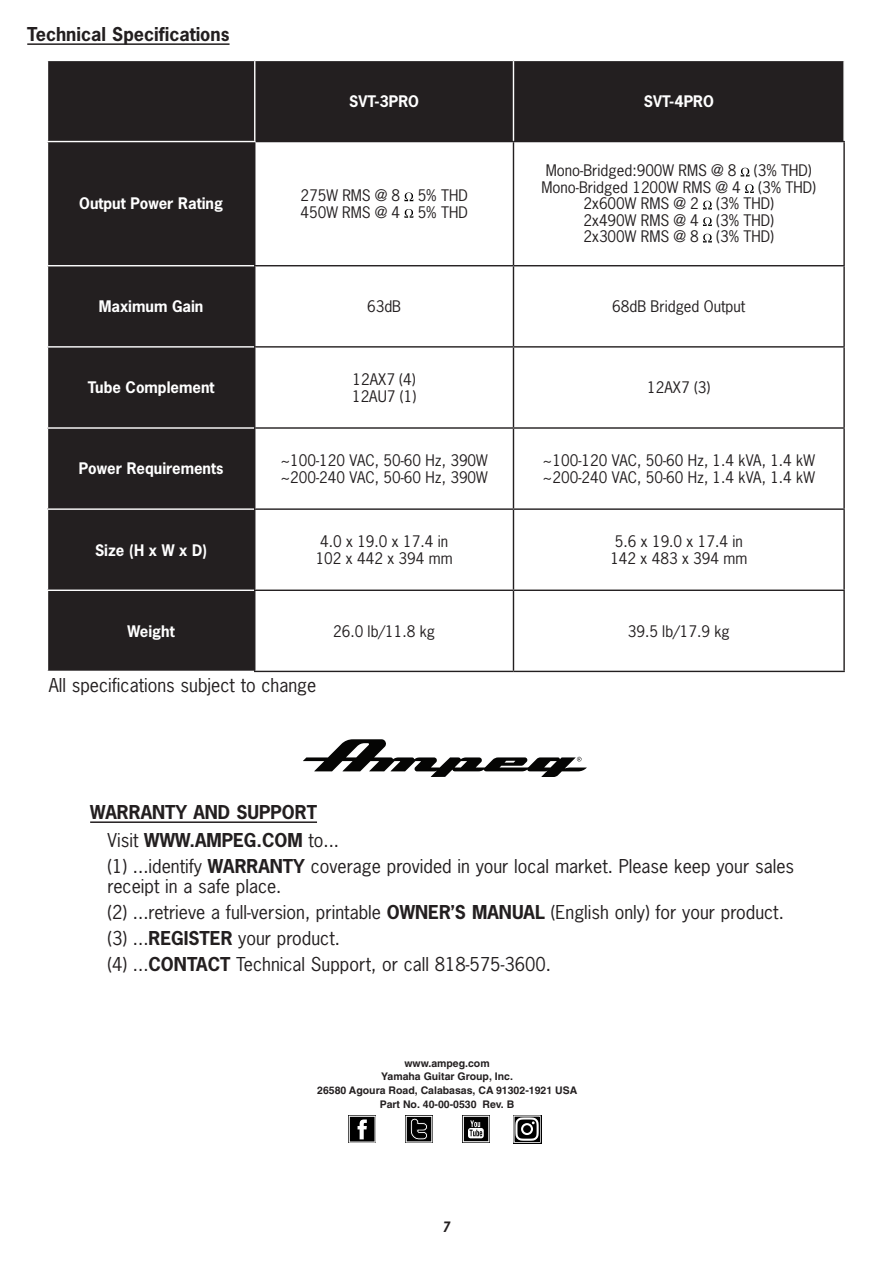
<style>
.page{position:relative;width:893px;height:1263px;background:#fff}
.page>*{position:absolute;margin:0;border:0;box-sizing:border-box;transform-origin:0 0}
.Body{font:18px/19.5px "News Gothic Std";color:#231f20}
.S1{font:700 18px "News Gothic Std";color:#231f20}
.Body-2{font:700 18px "News Gothic Std";color:#231f20}
.Ampeg_Specs_Body{font:15px "News Gothic Std";color:#231f20}
.Ampeg_Specs_Headers{font:700 15px "News Gothic Std";color:#fff}
.t1{font:italic 700 13.5px "News Gothic Std";color:#231f20;scale:.9 1}
.Ampeg_com{font:700 10.5px "Helvetica";color:#231f20}
.s1{font-weight:400}
.s2{font-weight:700}
</style>
<div class="page">
<div style="left:48px;top:61px;width:795px;height:80px;background:#231f20"></div>
<div style="left:47px;top:142px;width:208px;height:124px;background:#231f20"></div>
<div style="left:48px;top:266px;width:206px;height:405px;background:#231f20"></div>
<div style="left:47px;top:428px;width:208px;height:81px;background:#231f20"></div>
<hr style="left:255px;top:141px;width:258px;height:1px;background:#231f20">
<hr style="left:513px;top:141px;width:332px;height:1px;background:#231f20">
<hr style="left:513px;top:142px;width:1px;height:123px;background:#231f20">
<hr style="left:843px;top:142px;width:2px;height:123px;background:#231f20">
<hr style="left:254px;top:265px;width:259px;height:1px;background:#231f20">
<hr style="left:254px;top:266px;width:1px;height:80px;background:#231f20">
<hr style="left:513px;top:265px;width:332px;height:1px;background:#231f20">
<hr style="left:513px;top:266px;width:1px;height:80px;background:#231f20">
<hr style="left:843px;top:266px;width:2px;height:80px;background:#231f20">
<hr style="left:254px;top:348px;width:1px;height:79px;background:#231f20">
<hr style="left:513px;top:348px;width:1px;height:79px;background:#231f20">
<hr style="left:843px;top:348px;width:2px;height:79px;background:#231f20">
<hr style="left:513px;top:429px;width:1px;height:79px;background:#231f20">
<hr style="left:843px;top:429px;width:2px;height:79px;background:#231f20">
<hr style="left:513px;top:510px;width:1px;height:79px;background:#231f20">
<hr style="left:843px;top:510px;width:2px;height:79px;background:#231f20">
<hr style="left:513px;top:591px;width:1px;height:80px;background:#231f20">
<hr style="left:843px;top:591px;width:2px;height:80px;background:#231f20">
<hr style="left:254px;top:61px;width:1px;height:80px;background:#fff">
<hr style="left:513px;top:61px;width:1px;height:80px;background:#fff">
<hr style="left:47px;top:142px;width:1px;height:123px;background:#fff">
<hr style="left:47px;top:265px;width:207px;height:1px;background:#fff">
<hr style="left:47px;top:429px;width:1px;height:79px;background:#fff">
<hr style="left:47px;top:346px;width:207px;height:2px;background:#fff">
<hr style="left:47px;top:427px;width:207px;height:2px;background:#fff">
<hr style="left:47px;top:508px;width:207px;height:2px;background:#fff">
<hr style="left:47px;top:589px;width:207px;height:2px;background:#fff">
<hr style="left:254px;top:346px;width:259px;height:2px;background:#231f20">
<hr style="left:513px;top:346px;width:332px;height:2px;background:#231f20">
<hr style="left:254px;top:427px;width:259px;height:2px;background:#231f20">
<hr style="left:513px;top:427px;width:332px;height:2px;background:#231f20">
<hr style="left:254px;top:508px;width:259px;height:2px;background:#231f20">
<hr style="left:513px;top:508px;width:332px;height:2px;background:#231f20">
<hr style="left:254px;top:589px;width:259px;height:2px;background:#231f20">
<hr style="left:513px;top:589px;width:332px;height:2px;background:#231f20">
<hr style="left:254px;top:671px;width:259px;height:1px;background:#231f20">
<hr style="left:513px;top:671px;width:332px;height:1px;background:#231f20">
<hr style="left:254px;top:510px;width:1px;height:79px;background:#231f20">
<hr style="left:254px;top:591px;width:1px;height:80px;background:#231f20">
<svg style="left:404px;top:192px;width:9px;height:9px"></svg>
<svg style="left:404px;top:209px;width:9px;height:9px"></svg>
<svg style="left:741px;top:168px;width:9px;height:8px"></svg>
<svg style="left:745px;top:184px;width:9px;height:9px"></svg>
<svg style="left:703px;top:201px;width:9px;height:8px"></svg>
<svg style="left:703px;top:217px;width:9px;height:9px"></svg>
<svg style="left:703px;top:234px;width:9px;height:8px"></svg>
<hr style="left:27px;top:43px;width:203px;height:2px;background:#231f20">
<svg style="left:303px;top:739px;width:284px;height:38px"></svg>
<hr style="left:90px;top:821px;width:227px;height:2px;background:#231f20">
<div style="left:348px;top:1115px;width:28px;height:28px;background:#545454"></div>
<svg style="left:349px;top:1116px;width:27px;height:27px"></svg>
<svg style="left:405px;top:1115px;width:28px;height:28px"></svg>
<svg style="left:406px;top:1116px;width:26px;height:26px"></svg>
<svg style="left:462px;top:1115px;width:28px;height:28px"></svg>
<svg style="left:463px;top:1116px;width:26px;height:26px"></svg>
<svg style="left:513px;top:1115px;width:28px;height:28px"></svg>
<p class="S1" style="left:27px;top:23px;width:204px">Technical Specifications</p>
<p class="Ampeg_Specs_Headers" style="left:79px;top:194px;width:145px">Output Power Rating</p>
<p class="Ampeg_Specs_Headers" style="left:349px;top:91px;width:71px">SVT-3PRO</p>
<p class="Ampeg_Specs_Headers" style="left:644px;top:91px;width:71px">SVT-4PRO</p>
<p class="Ampeg_Specs_Body" style="left:300px;top:186px;width:169px">275W RMS @ 8 5% THD</p>
<p class="Ampeg_Specs_Body" style="left:300px;top:202px;width:169px">450W RMS @ 4 5% THD</p>
<p class="Ampeg_Specs_Body" style="left:546px;top:161px;width:267px">Mono-Bridged:900W RMS @ 8 (3% THD)</p>
<p class="Ampeg_Specs_Body" style="left:541px;top:178px;width:276px">Mono-Bridged 1200W RMS @ 4 (3% THD)</p>
<p class="Ampeg_Specs_Body" style="left:583px;top:194px;width:192px">2x600W RMS @ 2 (3% THD)</p>
<p class="Ampeg_Specs_Body" style="left:583px;top:211px;width:192px">2x490W RMS @ 4 (3% THD)</p>
<p class="Ampeg_Specs_Body" style="left:583px;top:227px;width:192px">2x300W RMS @ 8 (3% THD)</p>
<p class="Ampeg_Specs_Headers" style="left:99px;top:296px;width:106px">Maximum Gain</p>
<p class="Ampeg_Specs_Body" style="left:367px;top:297px;width:36px">63dB</p>
<p class="Ampeg_Specs_Body" style="left:612px;top:297px;width:135px">68dB Bridged Output</p>
<p class="Ampeg_Specs_Headers" style="left:88px;top:378px;width:128px">Tube Complement</p>
<p class="Ampeg_Specs_Headers" style="left:79px;top:459px;width:146px">Power Requirements</p>
<p class="Ampeg_Specs_Headers" style="left:95px;top:540px;width:114px">Size (H x W x D)</p>
<p class="Ampeg_Specs_Body" style="left:352px;top:370px;width:65px">12AX7 (4)</p>
<p class="Ampeg_Specs_Body" style="left:352px;top:386px;width:66px">12AU7 (1)</p>
<p class="Ampeg_Specs_Body" style="left:280px;top:451px;width:209px">~100-120 VAC, 50-60 Hz, 390W</p>
<p class="Ampeg_Specs_Body" style="left:280px;top:467px;width:209px">~200-240 VAC, 50-60 Hz, 390W</p>
<p class="Ampeg_Specs_Body" style="left:320px;top:532px;width:129px">4.0 x 19.0 x 17.4 in</p>
<p class="Ampeg_Specs_Body" style="left:316px;top:548px;width:138px">102 x 442 x 394 mm</p>
<p class="Ampeg_Specs_Body" style="left:647px;top:378px;width:65px">12AX7 (3)</p>
<p class="Ampeg_Specs_Body" style="left:543px;top:451px;width:274px">~100-120 VAC, 50-60 Hz, 1.4 kVA, 1.4 kW</p>
<p class="Ampeg_Specs_Body" style="left:543px;top:467px;width:274px">~200-240 VAC, 50-60 Hz, 1.4 kVA, 1.4 kW</p>
<p class="Ampeg_Specs_Body" style="left:615px;top:532px;width:129px">5.6 x 19.0 x 17.4 in</p>
<p class="Ampeg_Specs_Body" style="left:610px;top:548px;width:138px">142 x 483 x 394 mm</p>
<p class="Ampeg_Specs_Headers" style="left:127px;top:621px;width:49px">Weight</p>
<p class="Ampeg_Specs_Body" style="left:333px;top:621px;width:104px">26.0 lb/11.8 kg</p>
<p class="Ampeg_Specs_Body" style="left:628px;top:621px;width:104px">39.5 lb/17.9 kg</p>
<p class="Body" style="left:49px;top:675px;width:269px">All specifications subject to change</p>
<p class="S1" style="left:90px;top:800px;width:228px">WARRANTY AND SUPPORT</p>
<p class="Body-2" style="left:108px;top:829px;width:233px"><span class="s1">Visit</span> WWW.AMPEG.COM <span class="s1">to...</span></p>
<p class="Body" style="left:108px;top:857px;width:688px">(1) ...identify <span class="s2">WARRANTY</span> coverage provided in your local market. Please keep your sales receipt in a safe place.</p>
<p class="Body" style="left:108px;top:902px;width:678px">(2) ...retrieve a full-version, printable <span class="s2">OWNER’S MANUAL</span> (English only) for your product.</p>
<p class="Body" style="left:108px;top:928px;width:234px">(3) ...<span class="s2">REGISTER</span> your product.</p>
<p class="Body" style="left:108px;top:954px;width:445px">(4) ...<span class="s2">CONTACT</span> Technical Support, or call 818-575-3600.</p>
<p class="Ampeg_com" style="left:404px;top:1057px;width:87px">www.ampeg.com</p>
<p class="Ampeg_com" style="left:381px;top:1070px;width:133px">Yamaha Guitar Group, Inc.</p>
<p class="Ampeg_com" style="left:317px;top:1084px;width:262px">26580 Agoura Road, Calabasas, CA 91302-1921 USA</p>
<p class="Ampeg_com" style="left:380px;top:1097px;width:136px">Part No. 40-00-0530 Rev. B</p>
<p class="t1" style="left:443px;top:1218px;width:10px">7</p>
</div>
